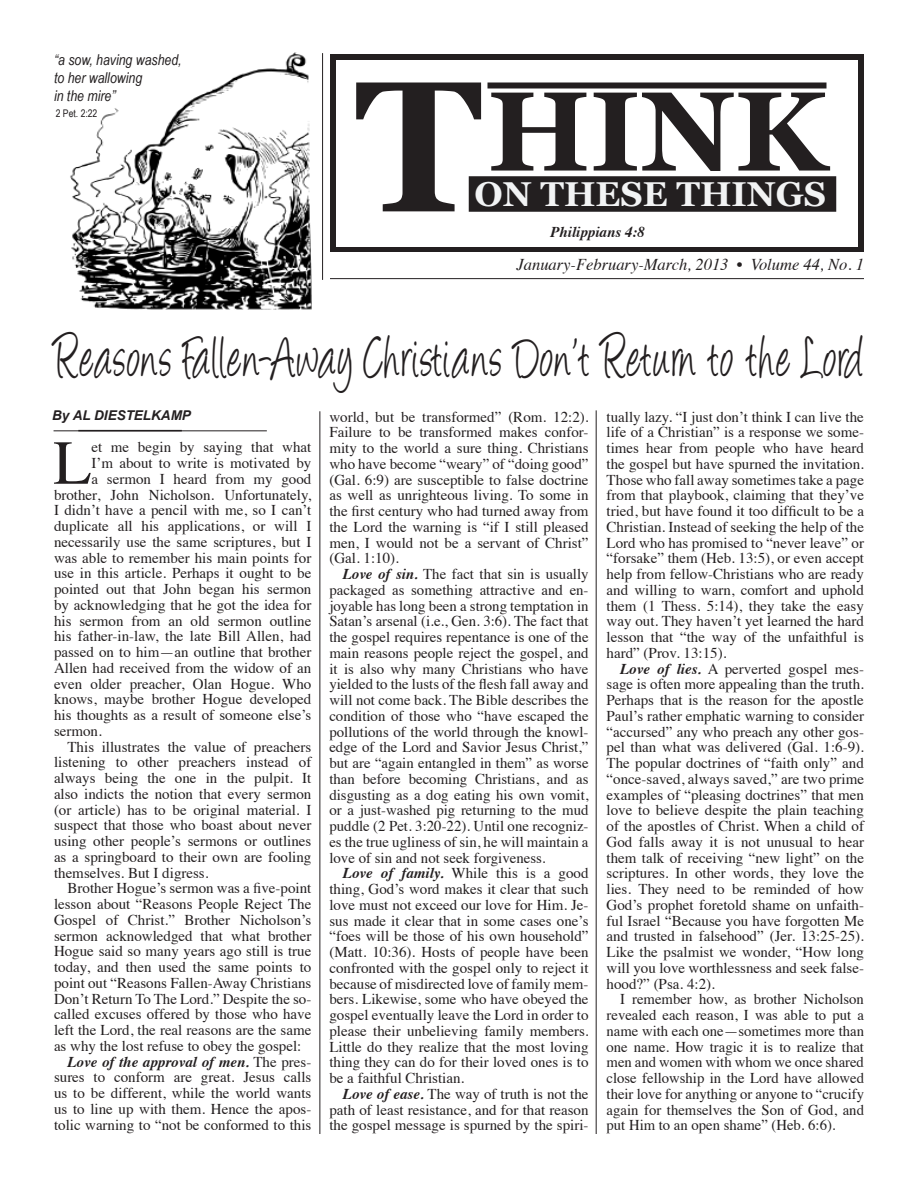
<style>
.page{position:relative;width:918px;height:1188px;background:#fff}
.page>*{position:absolute;margin:0;border:0;box-sizing:border-box;transform-origin:0 0}
.t1{font:700 186px "Georgia";color:#231f20}
.t2{font:700 112.5px "Georgia";color:#231f20}
.t3{font:67.5px "Angelina";letter-spacing:.04em;color:#231f20;scale:.67 1}
.t4{font:62.55px "Times";color:#231f20}
.t5{font:700 34.5px "Georgia";color:#f2f3f4}
.t6{font:italic 16.5px "Times";color:#231f20}
.t7{font:15px/15.8px "Times";color:#231f20;text-align:justify}
.t8{font:italic 15px/18px "Arial Narrow";color:#231f20}
.t9{font:italic 700 15px "Times";color:#231f20}
.t10{font:italic 700 13.5px "Arial";color:#231f20}
.t11{font:10.5px "Arial Narrow";color:#231f20}
.s1{font-weight:700;font-style:italic}
</style>
<div class="page">
<hr style="left:330px;top:278px;width:534px;height:1px;background:#231f20">
<svg style="left:330px;top:54px;width:534px;height:198px"></svg>
<div style="left:488px;top:82px;width:338px;height:6px;background:#231f20"></div>
<div style="left:471px;top:178px;width:363px;height:32px;background:#231f20"></div>
<div style="left:469px;top:176px;width:367px;height:36px;border:4px solid #231f20"></div>
<hr style="left:54px;top:431px;width:213px;height:1px;background:#231f20">
<hr style="left:78px;top:430px;width:104px;height:1px;background:#231f20">
<hr style="left:320px;top:411px;width:1px;height:723px;background:#231f20">
<hr style="left:596px;top:410px;width:1px;height:724px;background:#231f20">
<img style="left:70px;top:52px;width:241px;height:258px">
<hr style="left:322px;top:53px;width:1px;height:227px;background:#231f20">
<p class="t8" style="left:54px;top:50px;width:129px">“a sow, having washed, to her wallowing</p>
<p class="t8" style="left:54px;top:86px;width:63px">in the mire”</p>
<p class="t11" style="left:56px;top:106px;width:43px">2 Pet. 2:22</p>
<h1 class="t1" style="left:355px;top:27px;width:129px">T</h1>
<h2 class="t2" style="left:488px;top:59px;width:341px">HINK</h2>
<h3 class="t5" style="left:474px;top:171px;width:353px">ON THESE THINGS</h3>
<p class="t9" style="left:550px;top:218px;width:96px">Philippians 4:8</p>
<p class="t6" style="left:517px;top:250px;width:349px">January-February-March, 2013 • Volume 44, No. 1</p>
<p class="t3" style="left:54px;top:329px;width:1210px">Reasons Fallen-Away Christians Don’t Return to the Lord</p>
<p class="t10" style="left:52px;top:406px;width:140px">By AL DIESTELKAMP</p>
<p class="t4" style="left:53px;top:404px;width:40px">L</p>
<p class="t7" style="left:92px;top:438px;width:221px">et me begin by saying that what</p>
<p class="t7" style="left:92px;top:454px;width:221px">I’m about to write is motivated by</p>
<p class="t7" style="left:92px;top:470px;width:221px">a sermon I heard from my good</p>
<p class="t7" style="left:54px;top:485px;width:259px">brother, John Nicholson. Unfortunately,</p>
<p class="t7" style="left:54px;top:501px;width:259px">I didn’t have a pencil with me, so I can’t</p>
<p class="t7" style="left:54px;top:517px;width:259px">duplicate all his applications, or will I</p>
<p class="t7" style="left:54px;top:533px;width:259px">necessarily use the same scriptures, but I</p>
<p class="t7" style="left:54px;top:548px;width:259px">was able to remember his main points for</p>
<p class="t7" style="left:54px;top:564px;width:259px">use in this article. Perhaps it ought to be</p>
<p class="t7" style="left:54px;top:580px;width:259px">pointed out that John began his sermon</p>
<p class="t7" style="left:54px;top:596px;width:259px">by acknowledging that he got the idea for</p>
<p class="t7" style="left:54px;top:611px;width:259px">his sermon from an old sermon outline</p>
<p class="t7" style="left:54px;top:627px;width:259px">his father-in-law, the late Bill Allen, had</p>
<p class="t7" style="left:54px;top:643px;width:259px">passed on to him—an outline that brother</p>
<p class="t7" style="left:54px;top:659px;width:259px">Allen had received from the widow of an</p>
<p class="t7" style="left:54px;top:674px;width:259px">even older preacher, Olan Hogue. Who</p>
<p class="t7" style="left:54px;top:690px;width:259px">knows, maybe brother Hogue developed</p>
<p class="t7" style="left:54px;top:706px;width:259px">his thoughts as a result of someone else’s</p>
<p class="t7" style="left:54px;top:722px;width:49px">sermon.</p>
<p class="t7" style="left:54px;top:737px;width:259px;text-indent:14px">This illustrates the value of preachers listening to other preachers instead of always being the one in the pulpit. It also indicts the notion that every sermon (or article) has to be original material. I suspect that those who boast about never using other people’s sermons or outlines as a springboard to their own are fooling themselves. But I digress.</p>
<p class="t7" style="left:54px;top:879px;width:259px;text-indent:14px">Brother Hogue’s sermon was a five-point lesson about “Reasons People Reject The Gospel of Christ.” Brother Nicholson’s sermon acknowledged that what brother Hogue said so many years ago still is true today, and then used the same points to point out “Reasons Fallen-Away Christians Don’t Return To The Lord.” Despite the so&shy;called excuses offered by those who have left the Lord, the real reasons are the same as why the lost refuse to obey the gospel:</p>
<p class="t7" style="left:54px;top:1052px;width:259px;text-indent:14px"><span class="s1">Love of the approval of men.</span> The pres&shy;sures to conform are great. Jesus calls us to be different, while the world wants us to line up with them. Hence the apos&shy;tolic warning to “not be conformed to this</p>
<p class="t7" style="left:329px;top:407px;width:261px">world, but be transformed” (Rom. 12:2).<br>Failure to be transformed makes confor&shy;mity to the world a sure thing. Christians who have become “weary” of “doing good” (Gal. 6:9) are susceptible to false doctrine as well as unrighteous living. To some in the first century who had turned away from the Lord the warning is “if I still pleased men, I would not be a servant of Christ” (Gal. 1:10).</p>
<p class="t7" style="left:329px;top:565px;width:261px;text-indent:14px"><span class="s1">Love of sin.</span> The fact that sin is usually packaged as something attractive and en&shy;joyable has long been a strong temptation in Satan’s arsenal (i.e., Gen. 3:6). The fact that the gospel requires repentance is one of the main reasons people reject the gospel, and it is also why many Christians who have yielded to the lusts of the flesh fall away and will not come back. The Bible describes the condition of those who “have escaped the pollutions of the world through the knowl&shy;edge of the Lord and Savior Jesus Christ,” but are “again entangled in them” as worse than before becoming Christians, and as disgusting as a dog eating his own vomit, or a just-washed pig returning to the mud puddle (2 Pet. 3:20-22). Until one recogniz&shy;es the true ugliness of sin, he will maintain a love of sin and not seek forgiveness.</p>
<p class="t7" style="left:329px;top:864px;width:261px;text-indent:14px"><span class="s1">Love of family.</span> While this is a good thing, God’s word makes it clear that such love must not exceed our love for Him. Je&shy;sus made it clear that in some cases one’s “foes will be those of his own household” (Matt. 10:36). Hosts of people have been confronted with the gospel only to reject it because of misdirected love of family mem&shy;bers. Likewise, some who have obeyed the gospel eventually leave the Lord in order to please their unbelieving family members.<br>Little do they realize that the most loving thing they can do for their loved ones is to be a faithful Christian.</p>
<p class="t7" style="left:329px;top:1085px;width:261px;text-indent:14px"><span class="s1">Love of ease.</span> The way of truth is not the path of least resistance, and for that reason the gospel message is spurned by the spiri-</p>
<p class="t7" style="left:607px;top:407px;width:259px">tually lazy. “I just don’t think I can live the life of a Christian” is a response we some&shy;times hear from people who have heard the gospel but have spurned the invitation.<br>Those who fall away sometimes take a page from that playbook, claiming that they’ve tried, but have found it too difficult to be a Christian. Instead of seeking the help of the Lord who has promised to “never leave” or “forsake” them (Heb. 13:5), or even accept help from fellow-Christians who are ready and willing to warn, comfort and uphold them (1 Thess. 5:14), they take the easy way out. They haven’t yet learned the hard lesson that “the way of the unfaithful is hard” (Prov. 13:15).</p>
<p class="t7" style="left:607px;top:659px;width:259px;text-indent:14px"><span class="s1">Love of lies.</span> A perverted gospel mes&shy;sage is often more appealing than the truth.<br>Perhaps that is the reason for the apostle Paul’s rather emphatic warning to consider “accursed” any who preach any other gos&shy;pel than what was delivered (Gal. 1:6-9).<br>The popular doctrines of “faith only” and “once-saved, always saved,” are two prime examples of “pleasing doctrines” that men love to believe despite the plain teaching of the apostles of Christ. When a child of God falls away it is not unusual to hear them talk of receiving “new light” on the scriptures. In other words, they love the lies. They need to be reminded of how God’s prophet foretold shame on unfaith&shy;ful Israel “Because you have forgotten Me and trusted in falsehood” (Jer. 13:25-25).<br>Like the psalmist we wonder, “How long will you love worthlessness and seek false&shy;hood?” (Psa. 4:2).</p>
<p class="t7" style="left:607px;top:990px;width:259px;text-indent:14px">I remember how, as brother Nicholson revealed each reason, I was able to put a name with each one—sometimes more than one name. How tragic it is to realize that men and women with whom we once shared close fellowship in the Lord have allowed their love for anything or anyone to “crucify again for themselves the Son of God, and put Him to an open shame” (Heb. 6:6).</p>
</div>
